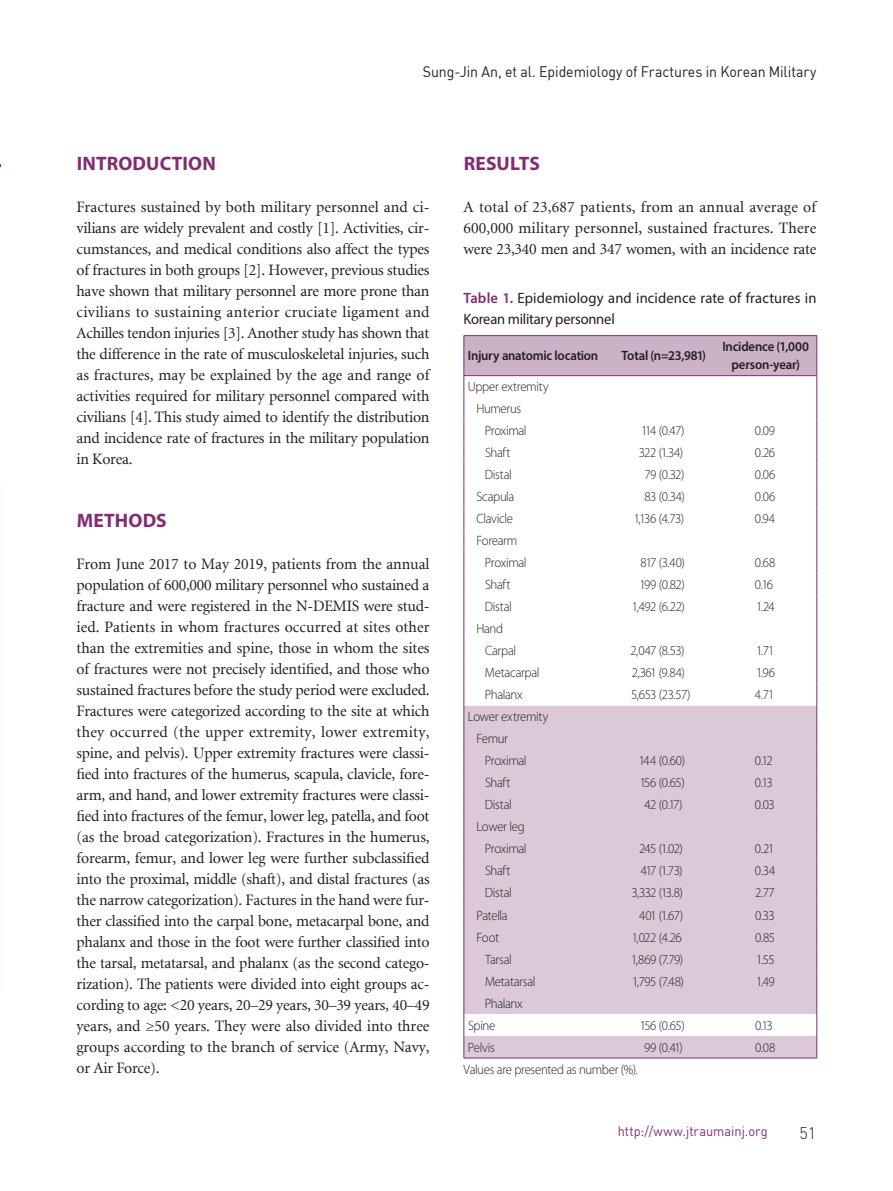
<style>
.page{position:relative;width:893px;height:1191px;background:#fff}
.page>*{position:absolute;margin:0;border:0;box-sizing:border-box;transform-origin:0 0}
.t1{font:700 19.5px "Myriad Pro";letter-spacing:.01em;color:#832b73}
.t2{font:300 16.5px "DIN Pro";color:#231f20}
.t3{font:15.75px/21px "Minion LT";letter-spacing:-.015em;color:#231f20;text-align:justify}
.t4{font:15px/21px "Myriad Pro";letter-spacing:.01em;color:#231f20}
.t5{font:15px "DIN";letter-spacing:-.005em;color:#231f20;scale:.94 1}
.t6{font:300 13.5px/22px "Myriad Pro";letter-spacing:-.03em;color:#231f20;scale:.95 1}
.t7{font:600 13.5px/18px "Myriad Pro";letter-spacing:-.02em;color:#231f20;text-align:center;scale:.95 1}
.t8{font:13.5px "DIN";color:#832b73;scale:.95 1}
.s1{font-family:"Myriad Pro";font-weight:300;font-stretch:semi-condensed}
.s2{font-weight:600;color:#832b73}
</style>
<div class="page">
<svg style="left:463px;top:335px;width:354px;height:722px"></svg>
<hr style="left:463px;top:1057px;width:150px;height:1px;background:#832b73">
<hr style="left:613px;top:1057px;width:102px;height:1px;background:#832b73">
<hr style="left:715px;top:1057px;width:102px;height:1px;background:#832b73">
<p class="t5" style="left:423px;top:62px;width:420px">Sung-Jin An, et al. Epidemiology of Fractures in Korean Military</p>
<p class="t1" style="left:77px;top:150px;width:141px">INTRODUCTION</p>
<p class="t3" style="left:76px;top:197px;width:355px">Fractures sustained by both military personnel and ci&shy;vilians are widely prevalent and costly [1]. Activities, cir&shy;cumstances, and medical conditions also affect the types of fractures in both groups [2]. However, previous studies have shown that military personnel are more prone than civilians to sustaining anterior cruciate ligament and Achilles tendon injuries [3]. Another study has shown that the difference in the rate of musculoskeletal injuries, such as fractures, may be explained by the age and range of activities required for military personnel compared with civilians [4]. This study aimed to identify the distribution and incidence rate of fractures in the military population in Korea.</p>
<p class="t1" style="left:77px;top:507px;width:92px">METHODS</p>
<p class="t3" style="left:76px;top:554px;width:355px">From June 2017 to May 2019, patients from the annual population of 600,000 military personnel who sustained a fracture and were registered in the N-DEMIS were stud&shy;ied. Patients in whom fractures occurred at sites other than the extremities and spine, those in whom the sites of fractures were not precisely identified, and those who sustained fractures before the study period were excluded.<br>Fractures were categorized according to the site at which they occurred (the upper extremity, lower extremity, spine, and pelvis). Upper extremity fractures were classi&shy;fied into fractures of the humerus, scapula, clavicle, fore&shy;arm, and hand, and lower extremity fractures were classi&shy;fied into fractures of the femur, lower leg, patella, and foot (as the broad categorization). Fractures in the humerus, forearm, femur, and lower leg were further subclassified into the proximal, middle (shaft), and distal fractures (as the narrow categorization). Factures in the hand were fur&shy;ther classified into the carpal bone, metacarpal bone, and phalanx and those in the foot were further classified into the tarsal, metatarsal, and phalanx (as the second catego&shy;rization). The patients were divided into eight groups ac&shy;cording to age: &lt;20 years, 20–29 years, 30–39 years, 40–49 years, and <span class="s1">≥</span>50 years. They were also divided into three groups according to the branch of service (Army, Navy, or Air Force).</p>
<p class="t1" style="left:464px;top:150px;width:78px">RESULTS</p>
<p class="t3" style="left:463px;top:197px;width:355px">A total of 23,687 patients, from an annual average of 600,000 military personnel, sustained fractures. There were 23,340 men and 347 women, with an incidence rate</p>
<p class="t4" style="left:463px;top:287px;width:354px"><span class="s2">Table 1.</span> Epidemiology and incidence rate of fractures in<br>Korean military personnel</p>
<p class="t7" style="left:468px;top:346px;width:139px">Injury anatomic location</p>
<p class="t7" style="left:621px;top:346px;width:91px">Total (n=23,981)</p>
<p class="t7" style="left:723px;top:337px;width:92px">Incidence (1,000 person-year)</p>
<p class="t6" style="left:468px;top:376px;width:86px">Upper extremity</p>
<p class="t6" style="left:476px;top:398px;width:49px">Humerus</p>
<p class="t6" style="left:485px;top:420px;width:45px">Proximal</p>
<p class="t6" style="left:641px;top:420px;width:47px">114 (0.47)</p>
<p class="t6" style="left:755px;top:420px;width:23px">0.09</p>
<p class="t6" style="left:485px;top:442px;width:28px">Shaft</p>
<p class="t6" style="left:639px;top:442px;width:48px">322 (1.34)</p>
<p class="t6" style="left:755px;top:442px;width:23px">0.26</p>
<p class="t6" style="left:485px;top:464px;width:30px">Distal</p>
<p class="t6" style="left:644px;top:464px;width:44px">79 (0.32)</p>
<p class="t6" style="left:755px;top:464px;width:23px">0.06</p>
<p class="t6" style="left:476px;top:486px;width:41px">Scapula</p>
<p class="t6" style="left:644px;top:486px;width:44px">83 (0.34)</p>
<p class="t6" style="left:755px;top:486px;width:23px">0.06</p>
<p class="t6" style="left:477px;top:508px;width:40px">Clavicle</p>
<p class="t6" style="left:634px;top:508px;width:55px">1,136 (4.73)</p>
<p class="t6" style="left:755px;top:508px;width:23px">0.94</p>
<p class="t6" style="left:485px;top:530px;width:45px;text-indent:-9px">Forearm<br>Proximal</p>
<p class="t6" style="left:640px;top:552px;width:48px">817 (3.40)</p>
<p class="t6" style="left:755px;top:552px;width:23px">0.68</p>
<p class="t6" style="left:485px;top:574px;width:28px">Shaft</p>
<p class="t6" style="left:639px;top:574px;width:49px">199 (0.82)</p>
<p class="t6" style="left:755px;top:574px;width:20px">0.16</p>
<p class="t6" style="left:485px;top:596px;width:30px">Distal</p>
<p class="t6" style="left:632px;top:596px;width:57px">1,492 (6.22)</p>
<p class="t6" style="left:756px;top:596px;width:21px">1.24</p>
<p class="t6" style="left:485px;top:618px;width:34px;text-indent:-9px">Hand<br>Carpal</p>
<p class="t6" style="left:630px;top:640px;width:58px">2,047 (8.53)</p>
<p class="t6" style="left:756px;top:640px;width:21px">1.71</p>
<p class="t6" style="left:485px;top:662px;width:59px">Metacarpal</p>
<p class="t6" style="left:632px;top:662px;width:57px">2,361 (9.84)</p>
<p class="t6" style="left:756px;top:662px;width:21px">1.96</p>
<p class="t6" style="left:485px;top:684px;width:41px">Phalanx</p>
<p class="t6" style="left:631px;top:684px;width:64px">5,653 (23.57)</p>
<p class="t6" style="left:755px;top:684px;width:22px">4.71</p>
<p class="t6" style="left:468px;top:706px;width:86px">Lower extremity</p>
<p class="t6" style="left:476px;top:728px;width:35px">Femur</p>
<p class="t6" style="left:485px;top:750px;width:45px">Proximal</p>
<p class="t6" style="left:639px;top:750px;width:50px">144 (0.60)</p>
<p class="t6" style="left:755px;top:750px;width:20px">0.12</p>
<p class="t6" style="left:485px;top:772px;width:28px">Shaft</p>
<p class="t6" style="left:640px;top:772px;width:49px">156 (0.65)</p>
<p class="t6" style="left:755px;top:772px;width:20px">0.13</p>
<p class="t6" style="left:485px;top:794px;width:30px">Distal</p>
<p class="t6" style="left:645px;top:794px;width:42px">42 (0.17)</p>
<p class="t6" style="left:755px;top:794px;width:22px">0.03</p>
<p class="t6" style="left:476px;top:816px;width:54px;text-align:right">Lower leg<br>Proximal</p>
<p class="t6" style="left:639px;top:838px;width:48px">245 (1.02)</p>
<p class="t6" style="left:755px;top:838px;width:22px">0.21</p>
<p class="t6" style="left:485px;top:860px;width:28px">Shaft</p>
<p class="t6" style="left:641px;top:860px;width:46px">417 (1.73)</p>
<p class="t6" style="left:755px;top:860px;width:23px">0.34</p>
<p class="t6" style="left:485px;top:882px;width:30px">Distal</p>
<p class="t6" style="left:631px;top:882px;width:56px">3,332 (13.8)</p>
<p class="t6" style="left:755px;top:882px;width:22px">2.77</p>
<p class="t6" style="left:476px;top:904px;width:34px">Patella</p>
<p class="t6" style="left:639px;top:904px;width:48px">401 (1.67)</p>
<p class="t6" style="left:755px;top:904px;width:22px">0.33</p>
<p class="t6" style="left:476px;top:926px;width:25px">Foot</p>
<p class="t6" style="left:632px;top:926px;width:54px">1,022 (4.26</p>
<p class="t6" style="left:755px;top:926px;width:23px">0.85</p>
<p class="t6" style="left:485px;top:948px;width:30px">Tarsal</p>
<p class="t6" style="left:631px;top:948px;width:56px">1,869 (7.79)</p>
<p class="t6" style="left:756px;top:948px;width:21px">1.55</p>
<p class="t6" style="left:485px;top:970px;width:55px">Metatarsal</p>
<p class="t6" style="left:632px;top:970px;width:56px">1,795 (7.48)</p>
<p class="t6" style="left:756px;top:970px;width:21px">1.49</p>
<p class="t6" style="left:468px;top:992px;width:59px;text-indent:17px">Phalanx<br>Spine</p>
<p class="t6" style="left:640px;top:1014px;width:49px">156 (0.65)</p>
<p class="t6" style="left:755px;top:1014px;width:20px">0.13</p>
<p class="t6" style="left:468px;top:1036px;width:30px">Pelvis</p>
<p class="t6" style="left:644px;top:1036px;width:42px">99 (0.41)</p>
<p class="t6" style="left:755px;top:1036px;width:23px">0.08</p>
<p class="t6" style="left:463px;top:1058px;width:185px">Values are presented as number (%).</p>
<p class="t8" style="left:618px;top:1123px;width:159px">http://www.jtraumainj.org</p>
<p class="t2" style="left:799px;top:1121px;width:18px">51</p>
</div>
